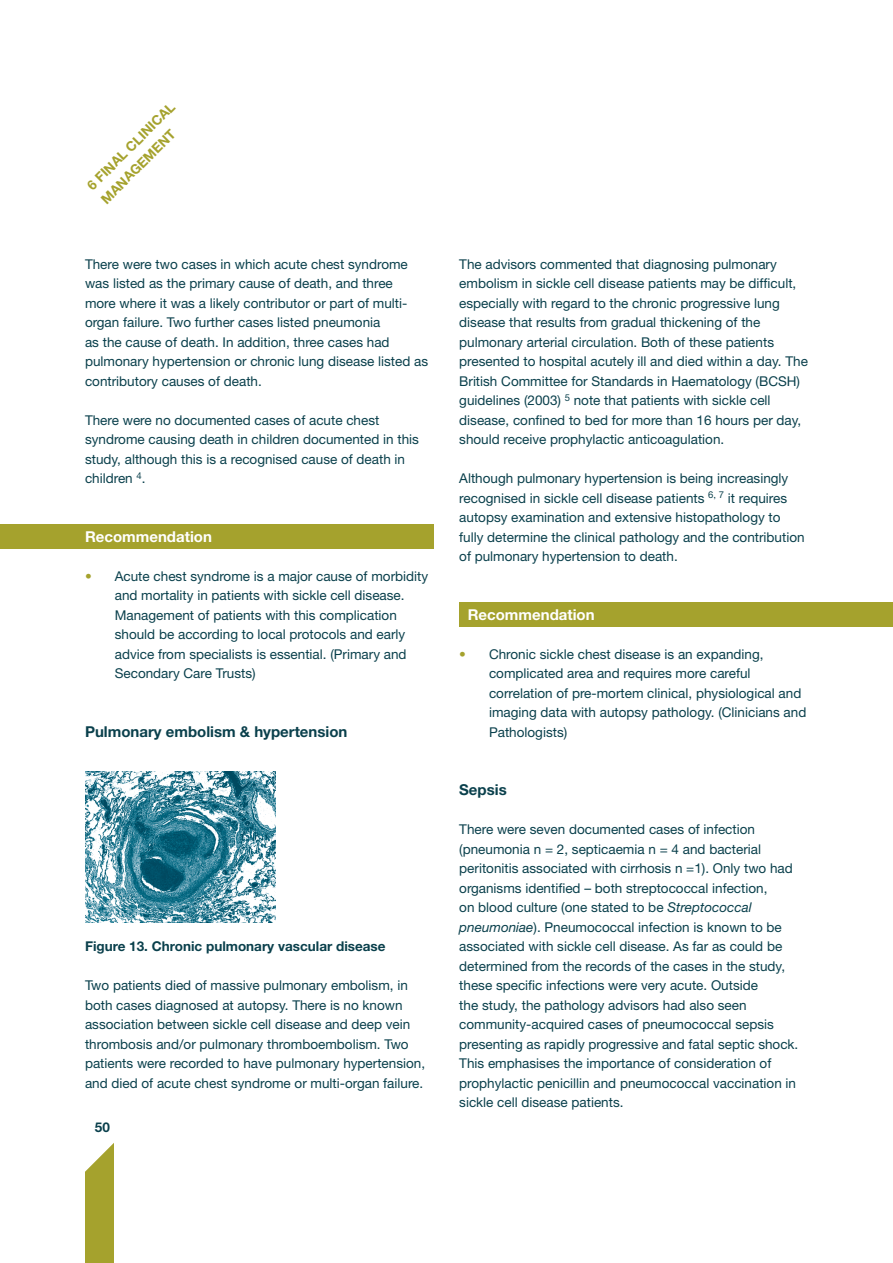
<style>
.page{position:relative;width:893px;height:1263px;background:#fff}
.page>*{position:absolute;margin:0;border:0;box-sizing:border-box;transform-origin:0 0}
.t1{font:700 15px "Helvetica Neue";color:#0a404c}
.t2{font:700 15px "Helvetica Neue";color:#fff}
.t3{font:13.5px/19.5px "Helvetica Neue";color:#0a404c}
.t4{font:700 13.5px "Helvetica Neue";color:#0a404c}
.t5{font:700 13.5px/19.5px "Helvetica Neue";color:#a5a22d}
.s1{color:#a5a22d}
.s2{font-style:italic}
</style>
<div class="page">
<div style="left:85px;top:1135px;width:29px;height:128px;background:#a5a22d"></div>
<svg style="left:85px;top:1135px;width:29px;height:37px"></svg>
<div style="left:459px;top:602px;width:434px;height:24px;background:#a5a22d"></div>
<div style="left:0;top:524px;width:434px;height:25px;background:#a5a22d"></div>
<img style="left:85px;top:772px;width:190px;height:150px">
<p class="t5" style="left:82px;top:180px;width:119px;rotate:-45deg">6 FINAL CLINICAL<br>MANAGEMENT</p>
<p class="t3" style="left:85px;top:254px;width:345px">There were two cases in which acute chest syndrome was listed as the primary cause of death, and three<br>more where it was a likely contributor or part of multi&shy;organ failure. Two further cases listed pneumonia<br>as the cause of death. In addition, three cases had pulmonary hypertension or chronic lung disease listed as contributory causes of death.</p>
<p class="t3" style="left:85px;top:410px;width:335px">There were no documented cases of acute chest syndrome causing death in children documented in this study, although this is a recognised cause of death in children <sup>4</sup>.</p>
<p class="t2" style="left:85px;top:527px;width:128px">Recommendation</p>
<p class="t3" style="left:115px;top:566px;width:315px;text-indent:-30px"><span class="s1">•</span> Acute chest syndrome is a major cause of morbidity and mortality in patients with sickle cell disease.<br>Management of patients with this complication should be according to local protocols and early advice from specialists is essential. (Primary and Secondary Care Trusts)</p>
<p class="t1" style="left:85px;top:722px;width:264px">Pulmonary embolism &amp; hypertension</p>
<p class="t4" style="left:85px;top:938px;width:302px">Figure 13. Chronic pulmonary vascular disease</p>
<p class="t3" style="left:85px;top:975px;width:342px">Two patients died of massive pulmonary embolism, in both cases diagnosed at autopsy. There is no known association between sickle cell disease and deep vein thrombosis and/or pulmonary thromboembolism. Two patients were recorded to have pulmonary hypertension, and died of acute chest syndrome or multi-organ failure.</p>
<p class="t4" style="left:95px;top:1119px;width:17px">50</p>
<p class="t3" style="left:459px;top:254px;width:350px">The advisors commented that diagnosing pulmonary embolism in sickle cell disease patients may be difficult, especially with regard to the chronic progressive lung disease that results from gradual thickening of the pulmonary arterial circulation. Both of these patients presented to hospital acutely ill and died within a day. The British Committee for Standards in Haematology (BCSH) guidelines (2003) <sup>5</sup> note that patients with sickle cell disease, confined to bed for more than 16 hours per day, should receive prophylactic anticoagulation.</p>
<p class="t3" style="left:459px;top:468px;width:347px">Although pulmonary hypertension is being increasingly recognised in sickle cell disease patients <sup>6,</sup> <sup>7</sup> it requires autopsy examination and extensive histopathology to fully determine the clinical pathology and the contribution of pulmonary hypertension to death.</p>
<p class="t2" style="left:468px;top:605px;width:128px">Recommendation</p>
<p class="t3" style="left:489px;top:644px;width:319px;text-indent:-30px"><span class="s1">•</span> Chronic sickle chest disease is an expanding, complicated area and requires more careful correlation of pre-mortem clinical, physiological and imaging data with autopsy pathology. (Clinicians and Pathologists)</p>
<p class="t1" style="left:459px;top:780px;width:49px">Sepsis</p>
<p class="t3" style="left:459px;top:819px;width:341px">There were seven documented cases of infection (pneumonia n = 2, septicaemia n = 4 and bacterial peritonitis associated with cirrhosis n =1). Only two had organisms identified – both streptococcal infection,<br>on blood culture (one stated to be <span class="s2">Streptococcal pneumoniae</span>). Pneumococcal infection is known to be associated with sickle cell disease. As far as could be determined from the records of the cases in the study, these specific infections were very acute. Outside<br>the study, the pathology advisors had also seen community-acquired cases of pneumococcal sepsis presenting as rapidly progressive and fatal septic shock.<br>This emphasises the importance of consideration of prophylactic penicillin and pneumococcal vaccination in sickle cell disease patients.</p>
</div>
